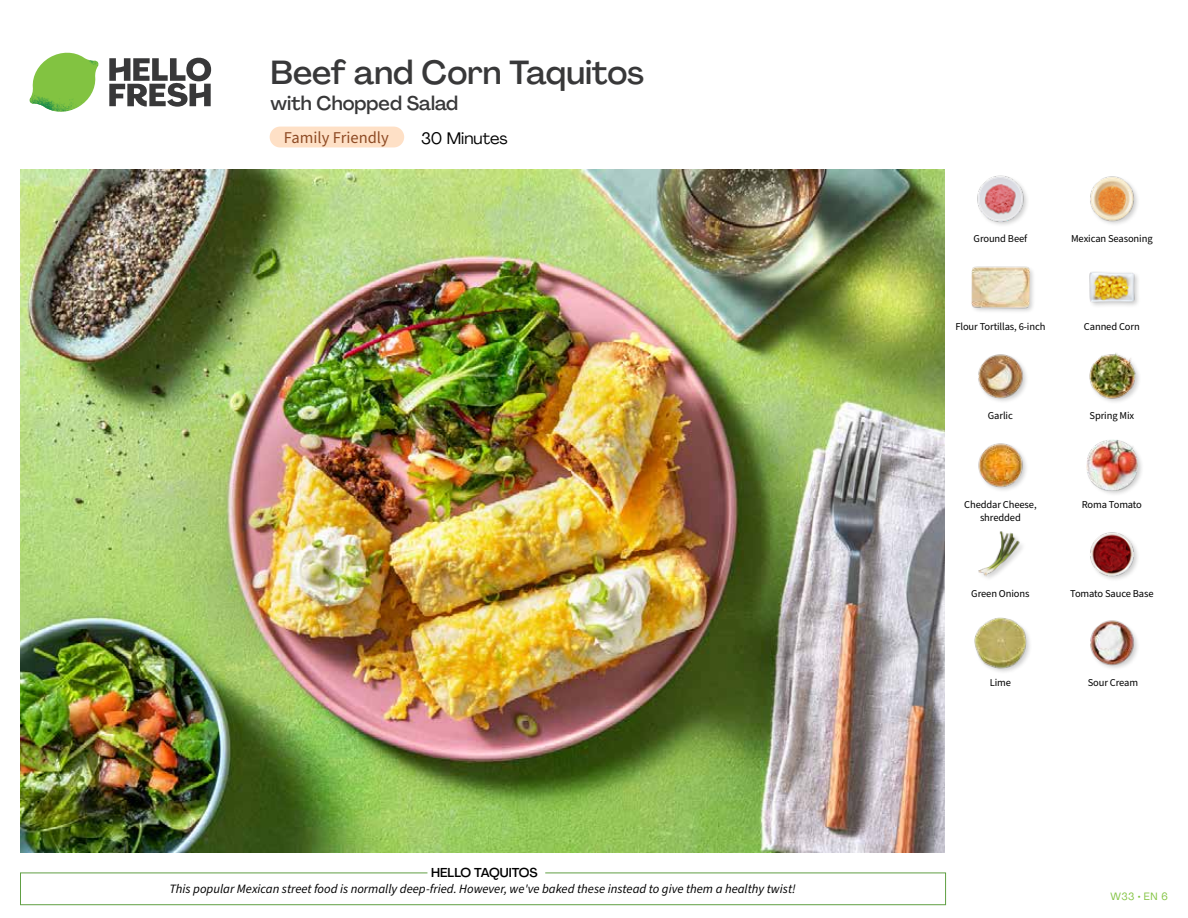
<style>
.page{position:relative;width:1188px;height:918px;background:#fff}
.page>*{position:absolute;margin:0;border:0;box-sizing:border-box;transform-origin:0 0}
.t1{font:500 33px "Agrandir";letter-spacing:-.005em;color:#383839}
.t2{font:500 19.5px "Agrandir";color:#383839}
.t3{font:16.5px "Source Sans Pro";color:#8e4b25}
.t4{font:16.5px "Agrandir";color:#000}
.t5{font:italic 12.75px "Source Sans Pro";color:#000}
.t6{font:500 12.75px "Agrandir";color:#000}
.t7{font:10.5px "Source Sans Pro";letter-spacing:-.01em;color:#000}
.t8{font:10.5px "Agrandir";color:#82c341}
</style>
<div class="page">
<div style="left:270px;top:127px;width:134px;height:20px;background:#fee0c6;border-radius:10px"></div>
<svg style="left:109px;top:57px;width:102px;height:50px"></svg>
<svg style="left:34px;top:53px;width:62px;height:40px"></svg>
<img style="left:67px;top:53px;width:32px;height:26px">
<img style="left:33px;top:75px;width:59px;height:11px">
<img style="left:29px;top:79px;width:61px;height:33px">
<img style="left:65px;top:86px;width:27px;height:25px">
<div style="left:20px;top:873px;width:926px;height:32px;border:1px solid #609f43"></div>
<div style="left:427px;top:865px;width:118px;height:15px;background:#fff"></div>
<img style="left:21px;top:170px;width:924px;height:682px">
<img style="left:1090px;top:620px;width:48px;height:49px">
<div style="left:974px;top:617px;width:58px;height:57px;background:#000;opacity:.2"></div>
<img style="left:974px;top:617px;width:55px;height:54px">
<img style="left:1090px;top:532px;width:48px;height:48px">
<img style="left:978px;top:531px;width:45px;height:47px">
<div style="left:1085px;top:439px;width:60px;height:58px;background:#000;opacity:.2"></div>
<img style="left:1087px;top:440px;width:50px;height:50px">
<img style="left:978px;top:443px;width:48px;height:47px">
<img style="left:1089px;top:353px;width:50px;height:49px">
<img style="left:978px;top:354px;width:49px;height:48px">
<img style="left:1089px;top:272px;width:49px;height:34px">
<div style="left:971px;top:265px;width:65px;height:50px;background:#000;opacity:.2"></div>
<img style="left:972px;top:265px;width:57px;height:50px">
<img style="left:1090px;top:176px;width:48px;height:48px">
<img style="left:977px;top:175px;width:50px;height:50px">
<h1 class="t1" style="left:271px;top:52px;width:375px">Beef and Corn Taquitos</h1>
<h2 class="t2" style="left:271px;top:91px;width:189px">with Chopped Salad</h2>
<h3 class="t3" style="left:284px;top:127px;width:106px">Family Friendly</h3>
<h3 class="t4" style="left:421px;top:128px;width:88px">30 Minutes</h3>
<p class="t6" style="left:431px;top:864px;width:108px">HELLO TAQUITOS</p>
<p class="t5" style="left:169px;top:880px;width:628px">This popular Mexican street food is normally deep-fried. However, we've baked these instead to give them a healthy twist!</p>
<p class="t7" style="left:974px;top:231px;width:55px">Ground Beef</p>
<p class="t7" style="left:1071px;top:231px;width:83px">Mexican Seasoning</p>
<p class="t7" style="left:955px;top:320px;width:92px">Flour Tortillas, 6-inch</p>
<p class="t7" style="left:1084px;top:320px;width:57px">Canned Corn</p>
<p class="t7" style="left:988px;top:409px;width:26px">Garlic</p>
<p class="t7" style="left:1090px;top:409px;width:46px">Spring Mix</p>
<p class="t7" style="left:964px;top:497px;width:74px">Cheddar Cheese,</p>
<p class="t7" style="left:1082px;top:497px;width:62px">Roma Tomato</p>
<p class="t7" style="left:980px;top:511px;width:42px">shredded</p>
<p class="t7" style="left:971px;top:586px;width:60px">Green Onions</p>
<p class="t7" style="left:1070px;top:586px;width:85px">Tomato Sauce Base</p>
<p class="t7" style="left:990px;top:675px;width:23px">Lime</p>
<p class="t7" style="left:1088px;top:675px;width:52px">Sour Cream</p>
<p class="t8" style="left:1110px;top:890px;width:59px">W33 • EN 6</p>
</div>
